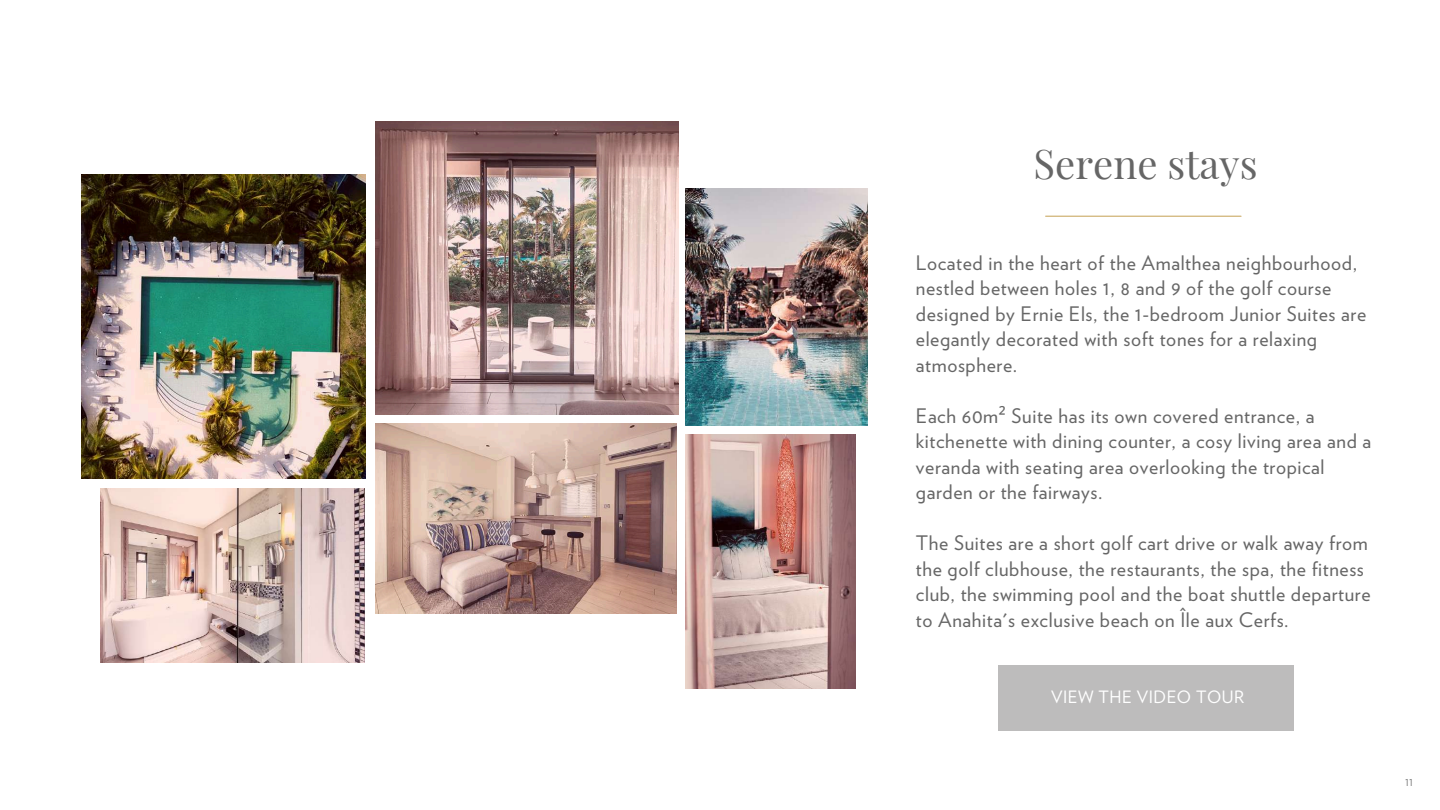
<style>
.page{position:relative;width:1440px;height:810px;background:#fff}
.page>*{position:absolute;margin:0;border:0;box-sizing:border-box;transform-origin:0 0}
.t1{font:40px "Playfair Display";color:#666}
.t2{font:20px/25.5px "Verlag";letter-spacing:.03em;color:#666}
.t3{font:17px "Verlag";letter-spacing:.03em;color:#fff}
.t4{font:300 12px "Verlag";color:#666}
.s1{font-family:"Noto Sans"}
</style>
<div class="page">
<hr style="left:1046px;top:216px;width:195px;height:1px;background:#c4a053">
<img style="left:375px;top:121px;width:303px;height:293px">
<img style="left:686px;top:434px;width:169px;height:255px">
<img style="left:81px;top:174px;width:284px;height:305px">
<img style="left:375px;top:423px;width:302px;height:191px">
<img style="left:100px;top:488px;width:265px;height:175px">
<img style="left:685px;top:188px;width:182px;height:237px">
<div style="left:998px;top:665px;width:295px;height:66px;background:#bdbcbc"></div>
<h1 class="t1" style="left:1034px;top:136px;width:225px">Serene stays</h1>
<p class="t2" style="left:916px;top:251px;width:452px">Located in the heart of the Amalthea neighbourhood, nestled between holes 1, 8 and 9 of the golf course designed by Ernie Els, the 1-bedroom Junior Suites are elegantly decorated with soft tones for a relaxing atmosphere.</p>
<p class="t2" style="left:916px;top:404px;width:457px">Each 60m<span class="s1">²</span> Suite has its own covered entrance, a kitchenette with dining counter, a cosy living area and a veranda with seating area overlooking the tropical garden or the fairways.</p>
<p class="t2" style="left:916px;top:531px;width:456px">The Suites are a short golf cart drive or walk away from the golf clubhouse, the restaurants, the spa, the fitness club, the swimming pool and the boat shuttle departure to Anahita's exclusive beach on Île aux Cerfs.</p>
<p class="t3" style="left:1051px;top:689px;width:195px">VIEW THE VIDEO TOUR</p>
<p class="t4" style="left:1405px;top:777px;width:9px">11</p>
</div>
